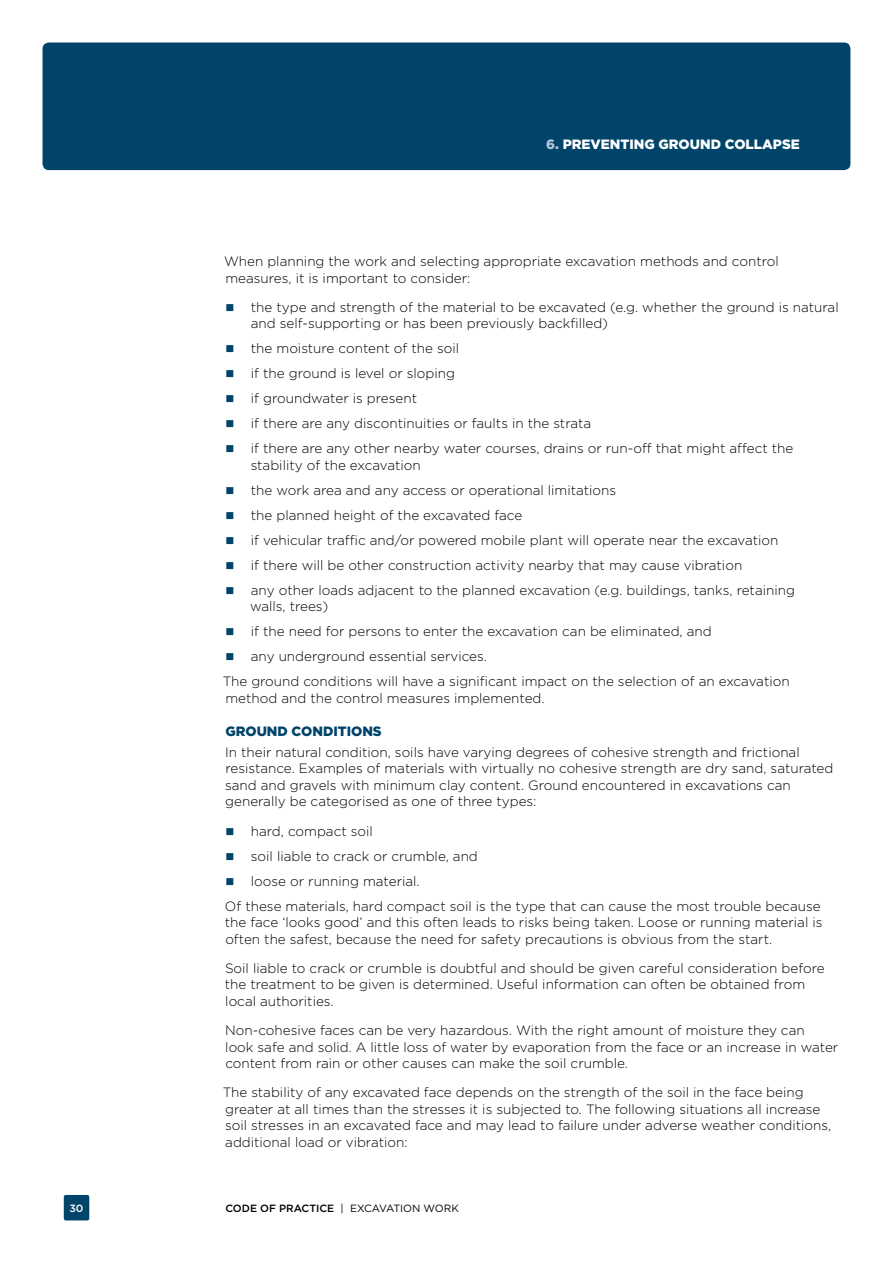
<style>
.page{position:relative;width:893px;height:1263px;background:#fff}
.page>*{position:absolute;margin:0;border:0;box-sizing:border-box;transform-origin:0 0}
.Body_copy{font:300 13.5px/16.5px "Gotham";color:#000}
.Running_header{font:900 13.5px "Gotham";color:#fff}
.Header_3{font:900 13.5px "Gotham";color:#00446a}
.t1{font:10.5px "Gotham";color:#000}
.t2{font:500 10.5px "Gotham";color:#fff}
.s1{color:#b1c6da}
.s2{font-weight:500}
</style>
<div class="page">
<div style="left:43px;top:43px;width:807px;height:127px;background:#00446a;border-radius:6px"></div>
<div style="left:64px;top:1195px;width:25px;height:25px;background:#00446a;border-radius:2px"></div>
<p class="Running_header" style="left:546px;top:136px;width:255px"><span class="s1">6.</span> PREVENTING GROUND COLLAPSE</p>
<p class="Body_copy" style="left:224px;top:253px;width:556px">When planning the work and selecting appropriate excavation methods and control measures, it is important to consider:</p>
<p class="Body_copy" style="left:251px;top:299px;width:589px">the type and strength of the material to be excavated (e.g. whether the ground is natural and self-supporting or has been previously backfilled)</p>
<p class="Body_copy" style="left:251px;top:340px;width:210px">the moisture content of the soil</p>
<p class="Body_copy" style="left:251px;top:365px;width:206px">if the ground is level or sloping</p>
<p class="Body_copy" style="left:251px;top:390px;width:168px">if groundwater is present</p>
<p class="Body_copy" style="left:251px;top:415px;width:342px">if there are any discontinuities or faults in the strata</p>
<p class="Body_copy" style="left:251px;top:440px;width:544px">if there are any other nearby water courses, drains or run-off that might affect the stability of the excavation</p>
<p class="Body_copy" style="left:251px;top:482px;width:367px">the work area and any access or operational limitations</p>
<p class="Body_copy" style="left:251px;top:507px;width:273px">the planned height of the excavated face</p>
<p class="Body_copy" style="left:251px;top:532px;width:529px">if vehicular traffic and/or powered mobile plant will operate near the excavation</p>
<p class="Body_copy" style="left:251px;top:557px;width:493px">if there will be other construction activity nearby that may cause vibration</p>
<p class="Body_copy" style="left:250px;top:582px;width:546px">any other loads adjacent to the planned excavation (e.g. buildings, tanks, retaining walls, trees)</p>
<p class="Body_copy" style="left:251px;top:623px;width:462px">if the need for persons to enter the excavation can be eliminated, and</p>
<p class="Body_copy" style="left:251px;top:648px;width:238px">any underground essential services.</p>
<p class="Body_copy" style="left:223px;top:673px;width:568px">The ground conditions will have a significant impact on the selection of an excavation method and the control measures implemented.</p>
<h3 class="Header_3" style="left:225px;top:723px;width:158px">GROUND CONDITIONS</h3>
<p class="Body_copy" style="left:225px;top:744px;width:610px">In their natural condition, soils have varying degrees of cohesive strength and frictional resistance. Examples of materials with virtually no cohesive strength are dry sand, saturated sand and gravels with minimum clay content. Ground encountered in excavations can generally be categorised as one of three types:</p>
<p class="Body_copy" style="left:251px;top:822px;width:124px">hard, compact soil</p>
<p class="Body_copy" style="left:251px;top:847px;width:228px">soil liable to crack or crumble, and</p>
<p class="Body_copy" style="left:251px;top:872px;width:170px">loose or running material.</p>
<p class="Body_copy" style="left:225px;top:897px;width:599px">Of these materials, hard compact soil is the type that can cause the most trouble because the face ‘looks good’ and this often leads to risks being taken. Loose or running material is often the safest, because the need for safety precautions is obvious from the start.</p>
<p class="Body_copy" style="left:225px;top:960px;width:601px">Soil liable to crack or crumble is doubtful and should be given careful consideration before the treatment to be given is determined. Useful information can often be obtained from local authorities.</p>
<p class="Body_copy" style="left:225px;top:1022px;width:614px">Non-cohesive faces can be very hazardous. With the right amount of moisture they can<br>look safe and solid. A little loss of water by evaporation from the face or an increase in water content from rain or other causes can make the soil crumble.</p>
<p class="Body_copy" style="left:223px;top:1084px;width:610px">The stability of any excavated face depends on the strength of the soil in the face being greater at all times than the stresses it is subjected to. The following situations all increase soil stresses in an excavated face and may lead to failure under adverse weather conditions, additional load or vibration:</p>
<p class="t2" style="left:69px;top:1202px;width:16px">30</p>
<p class="t1" style="left:225px;top:1202px;width:235px"><span class="s2">CODE OF PRACTICE</span> | EXCAVATION WORK</p>
</div>
